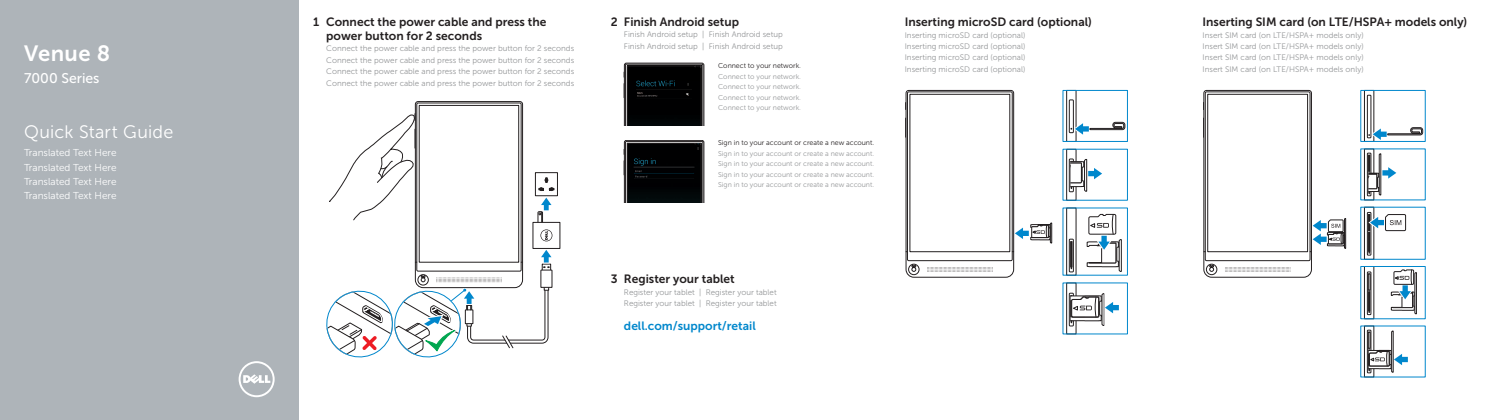
<style>
.page{position:relative;width:1489px;height:420px;background:#fff}
.page>*{position:absolute;margin:0;border:0;box-sizing:border-box;transform-origin:0 0}
.Brand{font:22px "Museo Sans For Dell 700";letter-spacing:.02em;color:#fff}
.DocName{font:18px "Museo Sans For Dell 300";letter-spacing:.015em;color:#fff}
.Model{font:14px "Museo Sans For Dell 500";color:#fff}
.Head1{font:12px/14px "Museo Sans For Dell 700";color:#231f20}
.Head1-2{font:12px "Museo Sans For Dell 700";color:#0087cc}
.Number{font:12px "Museo Sans For Dell 700";color:#231f20}
.DocName-L10N{font:10px "Museo Sans For Dell 300";color:#fff}
.Head1-L10N{font:8px "Museo Sans For Dell 300";color:#949698}
.Head2-L10N{font:7px "Museo Sans For Dell 300";color:#949698}
.Head2{font:7px "Museo Sans For Dell 300";color:#231f20}
</style>
<div class="page">
<div style="left:0;top:0;width:298px;height:420px;background:#aeb4b9"></div>
<svg style="left:554px;top:172px;width:3px;height:24px"></svg>
<div style="left:532px;top:222px;width:28px;height:26px;border:1px solid #231f20"></div>
<svg style="left:326px;top:101px;width:228px;height:256px"></svg>
<svg style="left:238px;top:361px;width:36px;height:36px"></svg>
<svg style="left:1066px;top:92px;width:10px;height:48px"></svg>
<div style="left:1062px;top:90px;width:65px;height:52px;border:1px solid #0087cc"></div>
<div style="left:1069px;top:100px;width:4px;height:33px;border:1px solid #231f20"></div>
<svg style="left:1070px;top:121px;width:55px;height:15px"></svg>
<svg style="left:905px;top:90px;width:147px;height:187px"></svg>
<svg style="left:1062px;top:149px;width:65px;height:185px"></svg>
<svg style="left:1364px;top:92px;width:8px;height:48px"></svg>
<div style="left:1360px;top:90px;width:65px;height:52px;border:1px solid #0087cc"></div>
<div style="left:1366px;top:95px;width:4px;height:43px;border:1px solid #231f20"></div>
<svg style="left:1368px;top:127px;width:54px;height:15px"></svg>
<svg style="left:1364px;top:150px;width:8px;height:48px"></svg>
<div style="left:1366px;top:153px;width:4px;height:43px;border:1px solid #231f20"></div>
<hr style="left:1367px;top:172px;width:3px;height:20px;background:#231f20">
<hr style="left:1367px;top:154px;width:3px;height:18px;background:#231f20">
<svg style="left:1368px;top:153px;width:29px;height:42px"></svg>
<svg style="left:1364px;top:209px;width:8px;height:48px"></svg>
<div style="left:1366px;top:212px;width:4px;height:43px;border:1px solid #231f20"></div>
<hr style="left:1367px;top:231px;width:3px;height:21px;background:#231f20">
<hr style="left:1367px;top:214px;width:3px;height:17px;background:#231f20">
<svg style="left:1364px;top:268px;width:8px;height:49px"></svg>
<div style="left:1360px;top:266px;width:65px;height:53px;border:1px solid #0087cc"></div>
<div style="left:1366px;top:271px;width:4px;height:43px;border:1px solid #231f20"></div>
<hr style="left:1367px;top:291px;width:3px;height:20px;background:#231f20">
<hr style="left:1367px;top:273px;width:3px;height:17px;background:#231f20">
<svg style="left:1367px;top:274px;width:2px;height:16px"></svg>
<svg style="left:1364px;top:327px;width:8px;height:48px"></svg>
<div style="left:1366px;top:330px;width:4px;height:43px;border:1px solid #231f20"></div>
<svg style="left:1390px;top:269px;width:26px;height:45px"></svg>
<svg style="left:1367px;top:330px;width:41px;height:42px"></svg>
<svg style="left:1368px;top:214px;width:37px;height:17px"></svg>
<svg style="left:1203px;top:90px;width:142px;height:187px"></svg>
<svg style="left:624px;top:140px;width:80px;height:62px;background:#0d0f11"></svg>
<svg style="left:624px;top:63px;width:80px;height:62px;background:#0b0c0d"></svg>
<p class="Brand" style="left:24px;top:41px;width:88px">Venue 8</p>
<p class="Model" style="left:24px;top:70px;width:77px">7000 Series</p>
<p class="DocName" style="left:24px;top:122px;width:151px">Quick Start Guide</p>
<p class="DocName-L10N" style="left:24px;top:147px;width:94px">Translated Text Here</p>
<p class="DocName-L10N" style="left:24px;top:161px;width:94px">Translated Text Here</p>
<p class="DocName-L10N" style="left:24px;top:175px;width:94px">Translated Text Here</p>
<p class="DocName-L10N" style="left:24px;top:189px;width:94px">Translated Text Here</p>
<p class="Head1" style="left:326px;top:15px;width:222px">Connect the power cable and press the power button for 2 seconds</p>
<p class="Head1-L10N" style="left:326px;top:44px;width:249px">Connect the power cable and press the power button for 2 seconds</p>
<p class="Head1-L10N" style="left:326px;top:56px;width:249px">Connect the power cable and press the power button for 2 seconds</p>
<p class="Head1-L10N" style="left:326px;top:67px;width:249px">Connect the power cable and press the power button for 2 seconds</p>
<p class="Head1-L10N" style="left:326px;top:79px;width:249px">Connect the power cable and press the power button for 2 seconds</p>
<p class="Number" style="left:313px;top:15px;width:8px">1</p>
<p class="Number" style="left:611px;top:15px;width:8px">2</p>
<p class="Head1" style="left:624px;top:15px;width:117px">Finish Android setup</p>
<p class="Head1-L10N" style="left:624px;top:30px;width:160px">Finish Android setup | Finish Android setup</p>
<p class="Head1-L10N" style="left:624px;top:42px;width:160px">Finish Android setup | Finish Android setup</p>
<p class="Head2" style="left:718px;top:62px;width:84px">Connect to your network.</p>
<p class="Head2-L10N" style="left:718px;top:72px;width:84px">Connect to your network.</p>
<p class="Head2-L10N" style="left:718px;top:83px;width:84px">Connect to your network.</p>
<p class="Head2-L10N" style="left:718px;top:93px;width:84px">Connect to your network.</p>
<p class="Head2-L10N" style="left:718px;top:104px;width:84px">Connect to your network.</p>
<p class="Head2" style="left:718px;top:139px;width:157px">Sign in to your account or create a new account.</p>
<p class="Head2-L10N" style="left:718px;top:150px;width:157px">Sign in to your account or create a new account.</p>
<p class="Head2-L10N" style="left:718px;top:160px;width:157px">Sign in to your account or create a new account.</p>
<p class="Head2-L10N" style="left:718px;top:170px;width:157px">Sign in to your account or create a new account.</p>
<p class="Head2-L10N" style="left:718px;top:181px;width:157px">Sign in to your account or create a new account.</p>
<p class="Head1" style="left:904px;top:15px;width:189px">Inserting microSD card (optional)</p>
<p class="Head1-L10N" style="left:904px;top:30px;width:122px">Inserting microSD card (optional)</p>
<p class="Head1-L10N" style="left:904px;top:42px;width:122px">Inserting microSD card (optional)</p>
<p class="Head1-L10N" style="left:904px;top:53px;width:122px">Inserting microSD card (optional)</p>
<p class="Head1-L10N" style="left:904px;top:65px;width:122px">Inserting microSD card (optional)</p>
<p class="Number" style="left:611px;top:272px;width:8px">3</p>
<p class="Head1" style="left:624px;top:272px;width:112px">Register your tablet</p>
<p class="Head1-L10N" style="left:624px;top:288px;width:154px">Register your tablet | Register your tablet</p>
<p class="Head1-L10N" style="left:624px;top:299px;width:154px">Register your tablet | Register your tablet</p>
<p class="Head1-2" style="left:624px;top:318px;width:133px">dell.com/support/retail</p>
<p class="Head1" style="left:1202px;top:15px;width:266px">Inserting SIM card (on LTE/HSPA+ models only)</p>
<p class="Head1-L10N" style="left:1202px;top:30px;width:163px">Insert SIM card (on LTE/HSPA+ models only)</p>
<p class="Head1-L10N" style="left:1202px;top:42px;width:163px">Insert SIM card (on LTE/HSPA+ models only)</p>
<p class="Head1-L10N" style="left:1202px;top:53px;width:163px">Insert SIM card (on LTE/HSPA+ models only)</p>
<p class="Head1-L10N" style="left:1202px;top:65px;width:163px">Insert SIM card (on LTE/HSPA+ models only)</p>
</div>
